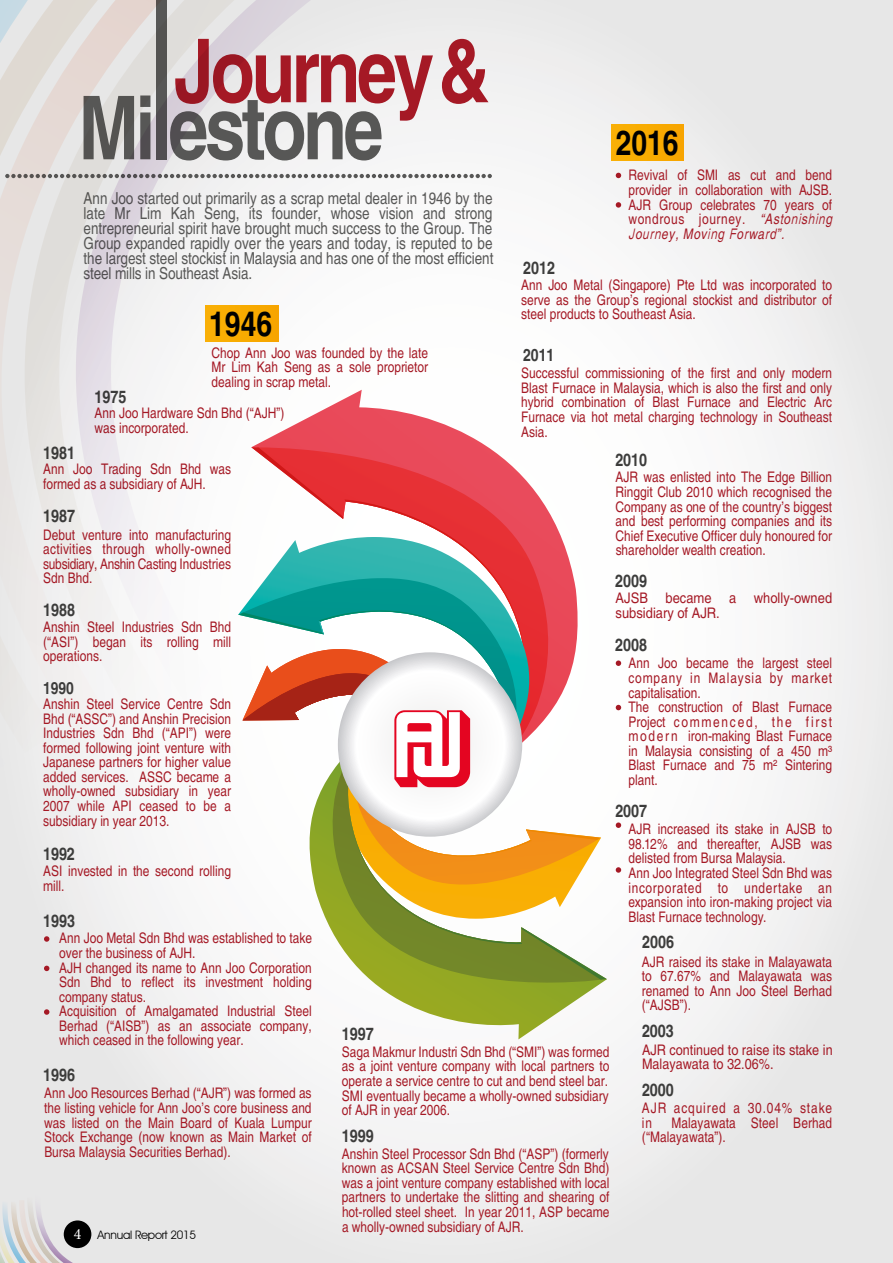
<style>
.page{position:relative;width:893px;height:1263px;background:#f1f1f1}
.page>*{position:absolute;margin:0;border:0;box-sizing:border-box;transform-origin:0 0}
.t1{font:700 condensed 88.2px "Helvetica";letter-spacing:-.04em;color:#a51925}
.t2{font:700 condensed 34.5px "Helvetica";color:#000}
.t3{font:700 condensed 17.55px "Helvetica";color:#3c3c3b}
.t4{font:700 condensed 17.1px "Helvetica";color:#3c3c3b}
.t5{font:700 condensed 16.8px "Helvetica";color:#3c3c3b}
.t6{font:condensed 16.5px/15px "Helvetica";letter-spacing:-.005em;color:#575756;text-align:justify}
.t7{font:condensed 14.55px/14.5px "Helvetica";color:#a51925;text-align:justify}
.t8{font:condensed 14.55px/14.5px "Helvetica";color:#a51925;scale:1.06 1}
.t9{font:condensed 14.55px/14.5px "Helvetica";color:#a51925;scale:1.08 1}
.t10{font:condensed 14.55px/14.5px "Helvetica";letter-spacing:.06em;color:#a51925}
.t11{font:11.7px "Avant Garde IT Cby BT";letter-spacing:-.02em;color:#000}
.s1{font-style:italic}
.s2{font-family:"Minion Pro";font-size:15.75px;color:#fff}
</style>
<div class="page">
<svg style="left:361px;top:111px;width:21px;height:49px"></svg>
<svg style="left:411px;top:980px;width:195px;height:59px"></svg>
<svg style="left:371px;top:980px;width:232px;height:26px;background:#a1b242"></svg>
<svg style="left:361px;top:390px;width:224px;height:57px"></svg>
<svg style="left:238px;top:447px;width:369px;height:533px"></svg>
<svg style="left:361px;top:174px;width:131px;height:4px"></svg>
<div style="left:612px;top:125px;width:71px;height:36px;background:#f8ab00"></div>
<svg style="left:616px;top:173px;width:5px;height:5px"></svg>
<svg style="left:616px;top:202px;width:5px;height:6px"></svg>
<svg style="left:44px;top:936px;width:5px;height:6px"></svg>
<svg style="left:44px;top:966px;width:5px;height:5px"></svg>
<svg style="left:44px;top:1009px;width:5px;height:6px"></svg>
<svg style="left:616px;top:822px;width:5px;height:6px"></svg>
<svg style="left:616px;top:660px;width:5px;height:6px"></svg>
<svg style="left:616px;top:705px;width:5px;height:5px"></svg>
<svg style="left:616px;top:867px;width:5px;height:6px"></svg>
<svg style="left:314px;top:111px;width:47px;height:601px"></svg>
<svg style="left:263px;top:0;width:51px;height:716px"></svg>
<svg style="left:216px;top:0;width:47px;height:732px"></svg>
<svg style="left:110px;top:0;width:106px;height:752px"></svg>
<svg style="left:0;top:0;width:110px;height:765px"></svg>
<svg style="left:0;top:0;width:62px;height:738px"></svg>
<svg style="left:0;top:1194px;width:92px;height:69px"></svg>
<h1 class="t1" style="left:174px;top:10px;width:318px">Journey &amp;</h1>
<p class="t6" style="left:83px;top:190px;width:411px">Ann Joo started out primarily as a scrap metal dealer in 1946 by the late Mr Lim Kah Seng, its founder, whose vision and strong entrepreneurial spirit have brought much success to the Group. The Group expanded rapidly over the years and today, is reputed to be the largest steel stockist in Malaysia and has one of the most efficient steel mills in Southeast Asia.</p>
<h2 class="t2" style="left:209px;top:300px;width:64px">1946</h2>
<p class="t3" style="left:94px;top:384px;width:33px">1975</p>
<p class="t7" style="left:212px;top:345px;width:218px">Chop Ann Joo was founded by the late Mr Lim Kah Seng as a sole proprietor dealing in scrap metal.</p>
<p class="t7" style="left:94px;top:406px;width:191px">Ann Joo Hardware Sdn Bhd (“AJH”) was incorporated.</p>
<h2 class="t2" style="left:616px;top:119px;width:64px">2016</h2>
<p class="t3" style="left:523px;top:256px;width:33px">2012</p>
<p class="t7" style="left:628px;top:168px;width:205px">Revival of SMI as cut and bend provider in collaboration with AJSB.<br>AJR Group celebrates 70 years of wondrous journey. <span class="s1">“Astonishing Journey, Moving Forward”.</span></p>
<p class="t7" style="left:521px;top:277px;width:312px">Ann Joo Metal (Singapore) Pte Ltd was incorporated to serve as the Group’s regional stockist and distributor of steel products to Southeast Asia.</p>
<p class="t4" style="left:523px;top:344px;width:33px">2011</p>
<p class="t7" style="left:521px;top:366px;width:312px">Successful commissioning of the first and only modern Blast Furnace in Malaysia, which is also the first and only hybrid combination of Blast Furnace and Electric Arc Furnace via hot metal charging technology in Southeast Asia.</p>
<p class="t3" style="left:43px;top:441px;width:33px">1981</p>
<p class="t7" style="left:43px;top:462px;width:189px">Ann Joo Trading Sdn Bhd was formed as a subsidiary of AJH.</p>
<p class="t3" style="left:43px;top:504px;width:33px">1987</p>
<p class="t7" style="left:43px;top:527px;width:189px">Debut venture into manufacturing activities through wholly-owned subsidiary, Anshin Casting Industries Sdn Bhd.</p>
<p class="t3" style="left:43px;top:598px;width:33px">1988</p>
<p class="t7" style="left:43px;top:619px;width:189px">Anshin Steel Industries Sdn Bhd (“ASI”) began its rolling mill operations.</p>
<p class="t7" style="left:43px;top:696px;width:189px">Anshin Steel Service Centre Sdn Bhd (“ASSC”) and Anshin Precision Industries Sdn Bhd (“API”) were formed following joint venture with Japanese partners for higher value added services. ASSC became a wholly-owned subsidiary in year 2007 while API ceased to be a subsidiary in year 2013.</p>
<p class="t7" style="left:43px;top:863px;width:189px">ASI invested in the second rolling mill.</p>
<p class="t5" style="left:43px;top:676px;width:32px">1990</p>
<p class="t3" style="left:43px;top:842px;width:33px">1992</p>
<p class="t3" style="left:43px;top:909px;width:33px">1993</p>
<p class="t7" style="left:59px;top:931px;width:254px;text-align:left">Ann Joo Metal Sdn Bhd was established to take over the business of AJH.<br>AJH changed its name to Ann Joo Corporation Sdn Bhd to reflect its investment holding company status.<br>Acquisition of Amalgamated Industrial Steel Berhad (“AISB”) as an associate company, which ceased in the following year.</p>
<p class="t3" style="left:43px;top:1063px;width:33px">1996</p>
<p class="t7" style="left:44px;top:1086px;width:269px">Ann Joo Resources Berhad (“AJR”) was formed as the listing vehicle for Ann Joo’s core business and was listed on the Main Board of Kuala Lumpur Stock Exchange (now known as Main Market of Bursa Malaysia Securities Berhad).</p>
<p class="t11" style="left:74px;top:1227px;width:124px"><span class="s2">4</span> Annual Report 2015</p>
<p class="t3" style="left:615px;top:447px;width:33px">2010</p>
<p class="t7" style="left:616px;top:470px;width:218px">AJR was enlisted into The Edge Billion Ringgit Club 2010 which recognised the Company as one of the country’s biggest and best performing companies and its Chief Executive Officer duly honoured for shareholder wealth creation.</p>
<p class="t9" style="left:616px;top:591px;width:202px">AJSB became a wholly-owned subsidiary of AJR.</p>
<p class="t3" style="left:615px;top:569px;width:33px">2009</p>
<p class="t3" style="left:615px;top:633px;width:33px">2008</p>
<p class="t3" style="left:342px;top:1021px;width:33px">1997</p>
<p class="t7" style="left:628px;top:656px;width:205px;text-align:left">Ann Joo became the largest steel company in Malaysia by market capitalisation.<br>The construction of Blast Furnace<br>Project commenced, the first modern iron-making Blast Furnace in Malaysia consisting of a 450 m³<br>Blast Furnace and 75 m² Sintering plant.</p>
<p class="t7" style="left:628px;top:821px;width:205px;text-align:left">AJR increased its stake in AJSB to<br>98.12% and thereafter, AJSB was delisted from Bursa Malaysia.<br>Ann Joo Integrated Steel Sdn Bhd was incorporated to undertake an expansion into iron-making project via<br>Blast Furnace technology.</p>
<p class="t7" style="left:642px;top:954px;width:192px">AJR raised its stake in Malayawata to 67.67% and Malayawata was renamed to Ann Joo Steel Berhad (“AJSB”).</p>
<p class="t3" style="left:615px;top:799px;width:33px">2007</p>
<p class="t3" style="left:642px;top:930px;width:33px">2006</p>
<p class="t3" style="left:642px;top:1019px;width:33px">2003</p>
<p class="t7" style="left:342px;top:1044px;width:269px">Saga Makmur Industri Sdn Bhd (“SMI”) was formed as a joint venture company with local partners to operate a service centre to cut and bend steel bar.<br>SMI eventually became a wholly-owned subsidiary of AJR in year 2006.</p>
<p class="t7" style="left:342px;top:1146px;width:269px">Anshin Steel Processor Sdn Bhd (“ASP”) (formerly known as ACSAN Steel Service Centre Sdn Bhd) was a joint venture company established with local partners to undertake the slitting and shearing of hot-rolled steel sheet. In year 2011, ASP became a wholly-owned subsidiary of AJR.</p>
<p class="t3" style="left:342px;top:1124px;width:33px">1999</p>
<p class="t8" style="left:642px;top:1042px;width:181px">AJR continued to raise its stake in<br>Malayawata to 32.06%.</p>
<p class="t3" style="left:642px;top:1078px;width:33px">2000</p>
<p class="t10" style="left:642px;top:1100px;width:192px">AJR acquired a 30.04% stake in</p>
<p class="t7" style="left:642px;top:1115px;width:192px;text-indent:29px">Malayawata Steel Berhad (“Malayawata”).</p>
</div>
